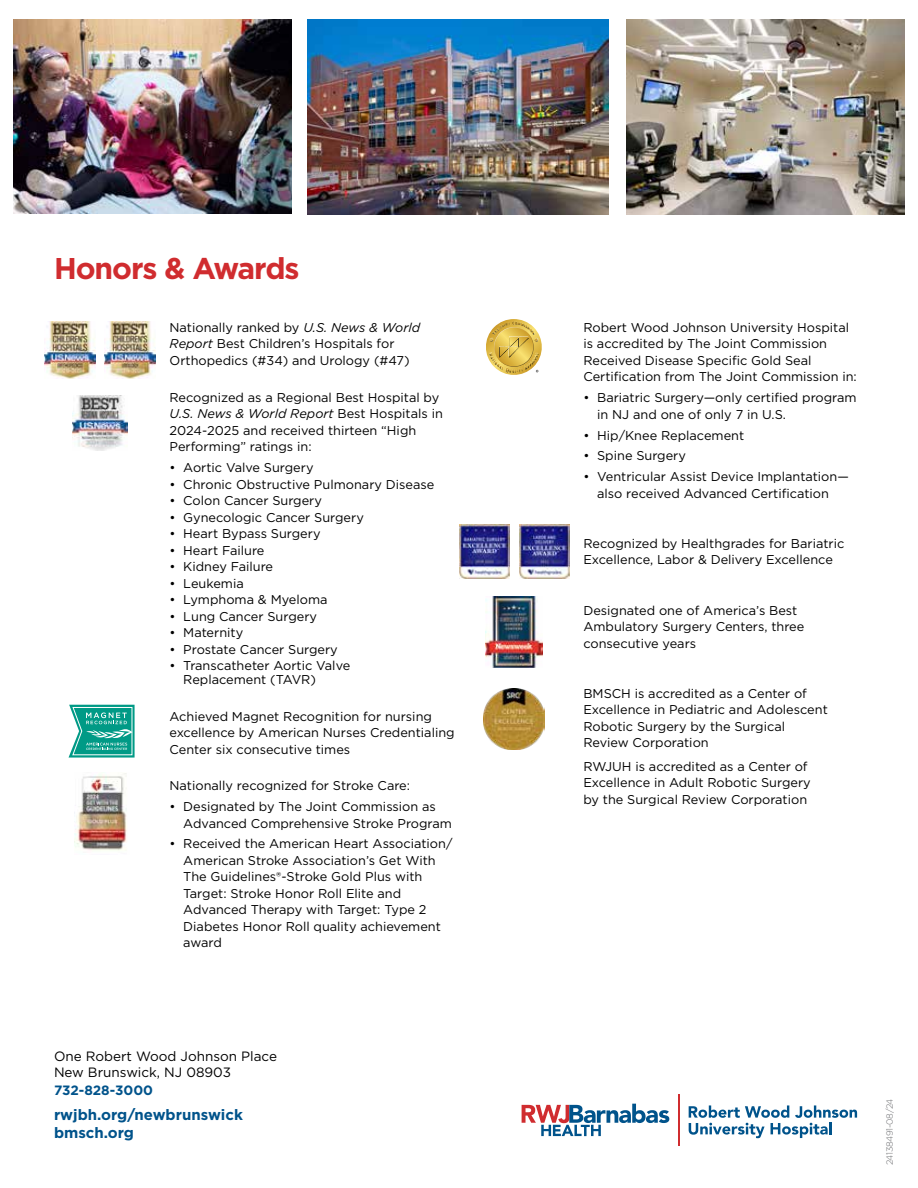
<style>
.page{position:relative;width:918px;height:1188px;background:#fff}
.page>*{position:absolute;margin:0;border:0;box-sizing:border-box;transform-origin:0 0}
.t1{font:700 30px "Gotham";letter-spacing:-.035em;color:#d02c2f}
.t2{font:700 15px/18px "Gotham";color:#00538b}
.t3{font:13.5px/16.2px "Gotham";color:#000}
.t4{font:700 13.5px "Gotham";color:#00538b}
.t5{font:12.75px/16.5px "Gotham";color:#000}
.t6{font:300 9px "Gotham";letter-spacing:-.035em;color:#6d6e71}
.s1{font-style:italic}
</style>
<div class="page">
<img style="left:14px;top:19px;width:278px;height:195px">
<img style="left:308px;top:20px;width:300px;height:194px">
<img style="left:626px;top:20px;width:278px;height:194px">
<svg style="left:69px;top:705px;width:66px;height:53px;background:#40b3a4"></svg>
<img style="left:483px;top:689px;width:61px;height:61px">
<img style="left:486px;top:597px;width:56px;height:70px">
<img style="left:460px;top:525px;width:50px;height:54px">
<svg style="left:486px;top:319px;width:56px;height:56px"></svg>
<img style="left:520px;top:525px;width:50px;height:54px">
<img style="left:72px;top:395px;width:55px;height:56px">
<img style="left:45px;top:321px;width:50px;height:57px">
<img style="left:105px;top:321px;width:50px;height:57px">
<img style="left:75px;top:773px;width:52px;height:78px">
<svg style="left:522px;top:1104px;width:147px;height:32px"></svg>
<svg style="left:689px;top:1105px;width:168px;height:33px"></svg>
<hr style="left:678px;top:1094px;width:2px;height:51px;background:#d02c2f">
<h1 class="t1" style="left:54px;top:248px;width:247px">Honors &amp; Awards</h1>
<p class="t5" style="left:170px;top:319px;width:252px">Nationally ranked by <span class="s1">U.S. News &amp; World<br>Report</span> Best Children’s Hospitals for<br>Orthopedics (#34) and Urology (#47)</p>
<p class="t5" style="left:170px;top:389px;width:275px">Recognized as a Regional Best Hospital by <span class="s1">U.S. News &amp; World Report</span> Best Hospitals in 2024-2025 and received thirteen “High Performing” ratings in:</p>
<p class="t5" style="left:170px;top:459px;width:146px">• Aortic Valve Surgery</p>
<p class="t5" style="left:170px;top:476px;width:266px">• Chronic Obstructive Pulmonary Disease</p>
<p class="t5" style="left:170px;top:492px;width:154px">• Colon Cancer Surgery</p>
<p class="t5" style="left:170px;top:509px;width:196px">• Gynecologic Cancer Surgery</p>
<p class="t5" style="left:170px;top:525px;width:152px">• Heart Bypass Surgery</p>
<p class="t5" style="left:170px;top:542px;width:96px">• Heart Failure</p>
<p class="t5" style="left:170px;top:558px;width:105px">• Kidney Failure</p>
<p class="t5" style="left:170px;top:575px;width:76px">• Leukemia</p>
<p class="t5" style="left:170px;top:591px;width:159px">• Lymphoma &amp; Myeloma</p>
<p class="t5" style="left:170px;top:608px;width:149px">• Lung Cancer Surgery</p>
<p class="t5" style="left:170px;top:624px;width:75px">• Maternity</p>
<p class="t5" style="left:170px;top:641px;width:170px">• Prostate Cancer Surgery</p>
<p class="t5" style="left:183px;top:659px;width:169px;line-height:13.5px;text-indent:-14px">• Transcatheter Aortic Valve<br>Replacement (TAVR)</p>
<p class="t5" style="left:170px;top:708px;width:287px">Achieved Magnet Recognition for nursing excellence by American Nurses Credentialing<br>Center six consecutive times</p>
<p class="t5" style="left:170px;top:777px;width:242px">Nationally recognized for Stroke Care:</p>
<p class="t5" style="left:183px;top:798px;width:270px;text-indent:-14px">• Designated by The Joint Commission as<br>Advanced Comprehensive Stroke Program</p>
<p class="t5" style="left:183px;top:835px;width:271px;text-indent:-14px">• Received the American Heart Association/ American Stroke Association’s Get With The Guidelines®-Stroke Gold Plus with Target: Stroke Honor Roll Elite and Advanced Therapy with Target: Type 2<br>Diabetes Honor Roll quality achievement award</p>
<p class="t3" style="left:54px;top:1048px;width:225px">One Robert Wood Johnson Place<br>New Brunswick, NJ 08903</p>
<p class="t4" style="left:54px;top:1082px;width:101px">732-828-3000</p>
<p class="t2" style="left:54px;top:1105px;width:190px">rwjbh.org/newbrunswick bmsch.org</p>
<p class="t5" style="left:583px;top:319px;width:275px">Robert Wood Johnson University Hospital is accredited by The Joint Commission Received Disease Specific Gold Seal Certification from The Joint Commission in:</p>
<p class="t5" style="left:597px;top:389px;width:261px;text-indent:-14px">• Bariatric Surgery—only certified program in NJ and one of only 7 in U.S.</p>
<p class="t5" style="left:583px;top:427px;width:162px">• Hip/Knee Replacement</p>
<p class="t5" style="left:583px;top:447px;width:104px">• Spine Surgery</p>
<p class="t5" style="left:583px;top:468px;width:267px;text-align:center">• Ventricular Assist Device Implantation— also received Advanced Certification</p>
<p class="t5" style="left:583px;top:535px;width:262px">Recognized by Healthgrades for Bariatric<br>Excellence, Labor &amp; Delivery Excellence</p>
<p class="t5" style="left:583px;top:602px;width:222px">Designated one of America’s Best<br>Ambulatory Surgery Centers, three consecutive years</p>
<p class="t5" style="left:583px;top:685px;width:246px">BMSCH is accredited as a Center of<br>Excellence in Pediatric and Adolescent<br>Robotic Surgery by the Surgical<br>Review Corporation</p>
<p class="t5" style="left:583px;top:758px;width:229px">RWJUH is accredited as a Center of<br>Excellence in Adult Robotic Surgery by the Surgical Review Corporation</p>
<p class="t6" style="left:884px;top:1165px;width:68px;rotate:-90deg">24138491-08/24</p>
</div>
